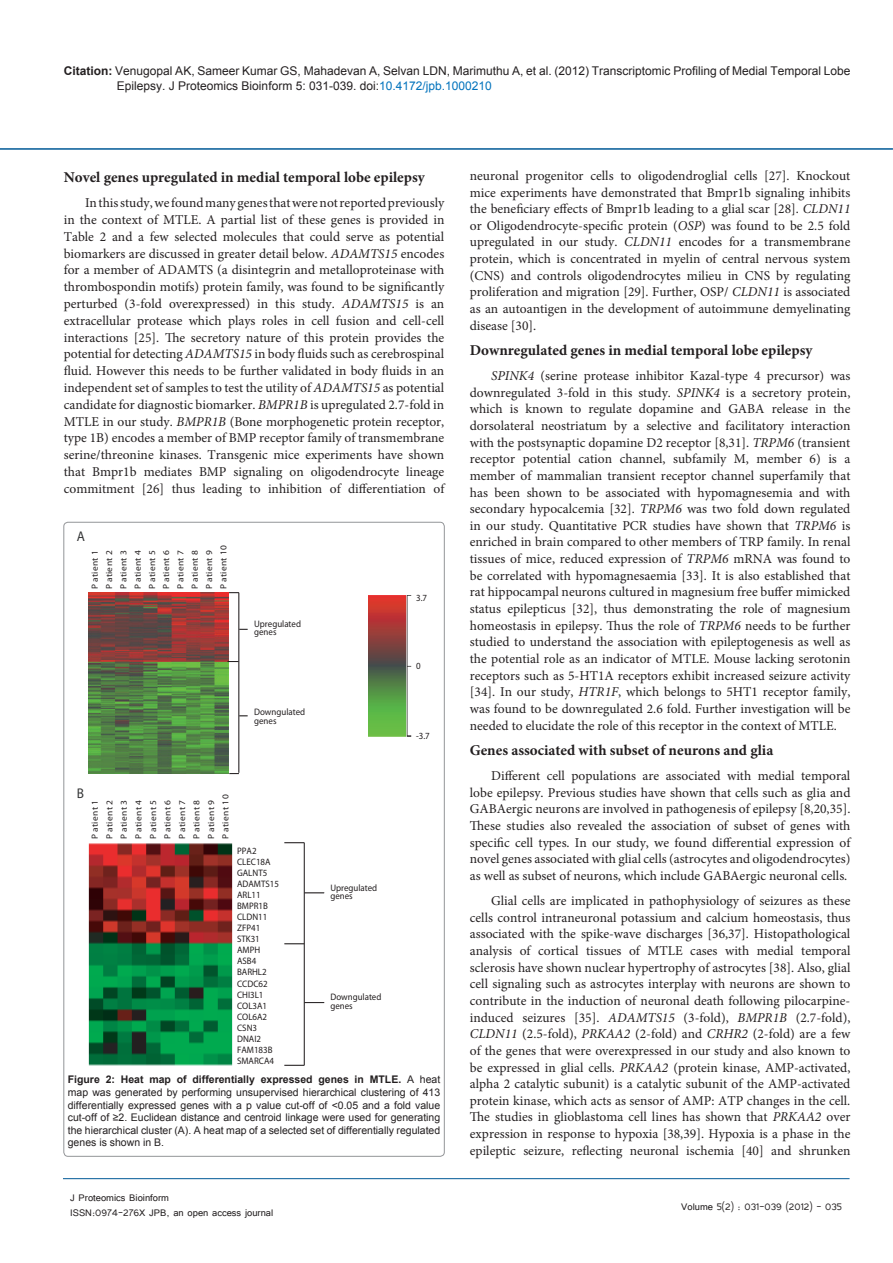
<style>
.page{position:relative;width:893px;height:1263px;background:#fff}
.page>*{position:absolute;margin:0;border:0;box-sizing:border-box;transform-origin:0 0}
.t1{font:700 15px "Minion Pro";color:#231f20}
.t2{font:700 14.1px "Helvetica";color:#343536;scale:.95 1}
.t3{font:13.5px/16.6px "Minion Pro";color:#231f20;text-align:justify}
.t4{font:12px/14.4px "Arial";color:#231f20}
.t5{font:12px/14.4px "Tunga";color:#231f20}
.t6{font:10.5px/12.6px "Arial";color:#231f20;text-align:justify}
.t7{font:700 9.45px/11.1px "Helvetica";color:#231f20;scale:.95 1}
.t8{font:700 8.85px "Helvetica";color:#231f20;scale:1.06 1}
.s1{font-weight:700}
.s2{color:#0072bc}
.s3{font-style:italic}
</style>
<div class="page">
<hr style="left:0;top:148px;width:893px;height:2px;background:#005996">
<hr style="left:63px;top:1178px;width:787px;height:1px;background:#005996">
<img style="left:88px;top:592px;width:140px;height:182px">
<hr style="left:239px;top:593px;width:1px;height:180px;background:#231f20">
<img style="left:368px;top:595px;width:44px;height:142px">
<img style="left:88px;top:843px;width:145px;height:223px">
<svg style="left:284px;top:842px;width:20px;height:1px"></svg>
<svg style="left:284px;top:943px;width:20px;height:1px"></svg>
<svg style="left:284px;top:1065px;width:20px;height:1px"></svg>
<svg style="left:305px;top:1002px;width:19px;height:1px"></svg>
<svg style="left:305px;top:892px;width:19px;height:1px"></svg>
<hr style="left:304px;top:843px;width:1px;height:222px;background:#231f20">
<p class="t4" style="left:117px;top:64px;width:735px;text-indent:-53px"><span class="s1">Citation:</span> Venugopal AK, Sameer Kumar GS, Mahadevan A, Selvan LDN, Marimuthu A, et al. (2012) Transcriptomic Profiling of Medial Temporal Lobe<br>Epilepsy. J Proteomics Bioinform 5: 031-039. doi:<span class="s2">10.4172/jpb.1000210</span></p>
<p class="t1" style="left:64px;top:167px;width:362px">Novel genes upregulated in medial temporal lobe epilepsy</p>
<p class="t3" style="left:64px;top:195px;width:382px;text-indent:21px">In this study, we found many genes that were not reported previously in the context of MTLE. A partial list of these genes is provided in Table 2 and a few selected molecules that could serve as potential biomarkers are discussed in greater detail below. <span class="s3">ADAMTS15</span> encodes for a member of ADAMTS (a disintegrin and metalloproteinase with thrombospondin motifs) protein family, was found to be significantly perturbed (3-fold overexpressed) in this study. <span class="s3">ADAMTS15</span> is an extracellular protease which plays roles in cell fusion and cell-cell interactions [25]. The secretory nature of this protein provides the potential for detecting <span class="s3">ADAMTS15</span> in body fluids such as cerebrospinal fluid. However this needs to be further validated in body fluids in an independent set of samples to test the utility of <span class="s3">ADAMTS15</span> as potential candidate for diagnostic biomarker. <span class="s3">BMPR1B</span> is upregulated 2.7-fold in MTLE in our study. <span class="s3">BMPR1B</span> (Bone morphogenetic protein receptor, type 1B) encodes a member of BMP receptor family of transmembrane serine/threonine kinases. Transgenic mice experiments have shown that Bmpr1b mediates BMP signaling on oligodendrocyte lineage commitment [26] thus leading to inhibition of differentiation of</p>
<p class="t2" style="left:77px;top:527px;width:10px">A</p>
<p class="t8" style="left:90px;top:589px;width:38px;rotate:-90deg">P nei ta t 1</p>
<p class="t8" style="left:218px;top:589px;width:43px;rotate:-90deg">P nei ta t 01</p>
<p class="t8" style="left:132px;top:589px;width:38px;rotate:-90deg">P nei ta t 4</p>
<p class="t8" style="left:161px;top:589px;width:38px;rotate:-90deg">P nei ta t 6</p>
<p class="t8" style="left:204px;top:589px;width:38px;rotate:-90deg">P nei ta t 9</p>
<p class="t8" style="left:189px;top:589px;width:38px;rotate:-90deg">P nei ta t 8</p>
<p class="t8" style="left:175px;top:589px;width:38px;rotate:-90deg">P nei ta t 7</p>
<p class="t8" style="left:104px;top:589px;width:38px;rotate:-90deg">P nei ta t 2</p>
<p class="t8" style="left:118px;top:589px;width:38px;rotate:-90deg">P nei ta t 3</p>
<p class="t8" style="left:147px;top:589px;width:38px;rotate:-90deg">P nei ta t 5</p>
<p class="t7" style="left:254px;top:619px;width:51px;line-height:8.6px">Upregulated genes</p>
<p class="t7" style="left:254px;top:707px;width:55px;line-height:9px">Downgulated genes</p>
<p class="t2" style="left:77px;top:784px;width:9px">B</p>
<p class="t8" style="left:90px;top:839px;width:38px;rotate:-90deg">P nei ta t 1</p>
<p class="t8" style="left:220px;top:839px;width:43px;rotate:-90deg">P nei ta t 01</p>
<p class="t8" style="left:133px;top:839px;width:38px;rotate:-90deg">P nei ta t 4</p>
<p class="t8" style="left:162px;top:839px;width:38px;rotate:-90deg">P nei ta t 6</p>
<p class="t8" style="left:206px;top:839px;width:38px;rotate:-90deg">P nei ta t 9</p>
<p class="t8" style="left:191px;top:839px;width:38px;rotate:-90deg">P nei ta t 8</p>
<p class="t8" style="left:177px;top:839px;width:38px;rotate:-90deg">P nei ta t 7</p>
<p class="t8" style="left:104px;top:839px;width:38px;rotate:-90deg">P nei ta t 2</p>
<p class="t8" style="left:119px;top:839px;width:38px;rotate:-90deg">P nei ta t 3</p>
<p class="t8" style="left:148px;top:839px;width:38px;rotate:-90deg">P nei ta t 5</p>
<p class="t7" style="left:237px;top:845px;width:46px">PPA2<br>CLEC18A<br>GALNT5<br>ADAMTS15</p>
<p class="t7" style="left:237px;top:889px;width:39px">ARL11<br>BMPR1B<br>CLDN11<br>ZFP41<br>STK31<br>AMPH<br>ASB4<br>BARHL2<br>CCDC62<br>CHI3L1<br>COL3A1<br>COL6A2<br>CSN3<br>DNAI2<br>FAM183B</p>
<p class="t7" style="left:330px;top:883px;width:51px;line-height:8.6px">Upregulated genes</p>
<p class="t7" style="left:330px;top:992px;width:55px;line-height:9px">Downgulated genes</p>
<p class="t7" style="left:237px;top:1055px;width:40px">SMARCA4</p>
<p class="t7" style="left:416px;top:592px;width:13px">3.7</p>
<p class="t7" style="left:416px;top:660px;width:6px">0</p>
<p class="t7" style="left:416px;top:730px;width:16px">-3.7</p>
<p class="t6" style="left:68px;top:1073px;width:374px"><span class="s1">Figure 2: Heat map of differentially expressed genes in MTLE.</span> A heat map was generated by performing unsupervised hierarchical clustering of 413 differentially expressed genes with a p value cut-off of &lt;0.05 and a fold value cut-off of ≥2. Euclidean distance and centroid linkage were used for generating the hierarchical cluster (A). A heat map of a selected set of differentially regulated genes is shown in B.</p>
<p class="t5" style="left:70px;top:1190px;width:205px">J Proteomics Bioinform<br>ISSN:0974-276X JPB, an open access journal</p>
<p class="t3" style="left:470px;top:168px;width:382px">neuronal progenitor cells to oligodendroglial cells [27]. Knockout mice experiments have demonstrated that Bmpr1b signaling inhibits the beneficiary effects of Bmpr1b leading to a glial scar [28]. <span class="s3">CLDN11 </span>or Oligodendrocyte-specific protein (<span class="s3">OSP</span>) was found to be 2.5 fold upregulated in our study. <span class="s3">CLDN11</span> encodes for a transmembrane protein, which is concentrated in myelin of central nervous system (CNS) and controls oligodendrocytes milieu in CNS by regulating proliferation and migration [29]. Further, OSP/ <span class="s3">CLDN11</span> is associated as an autoantigen in the development of autoimmune demyelinating disease [30].</p>
<p class="t1" style="left:470px;top:339px;width:344px">Downregulated genes in medial temporal lobe epilepsy</p>
<p class="t3" style="left:470px;top:367px;width:382px;text-indent:21px"><span class="s3">SPINK4</span> (serine protease inhibitor Kazal-type 4 precursor) was downregulated 3-fold in this study. <span class="s3">SPINK4</span> is a secretory protein, which is known to regulate dopamine and GABA release in the dorsolateral neostriatum by a selective and facilitatory interaction with the postsynaptic dopamine D2 receptor [8,31]. <span class="s3">TRPM6</span> (transient receptor potential cation channel, subfamily M, member 6) is a member of mammalian transient receptor channel superfamily that has been shown to be associated with hypomagnesemia and with secondary hypocalcemia [32]. <span class="s3">TRPM6</span> was two fold down regulated in our study. Quantitative PCR studies have shown that <span class="s3">TRPM6</span> is enriched in brain compared to other members of TRP family. In renal tissues of mice, reduced expression of <span class="s3">TRPM6</span> mRNA was found to be correlated with hypomagnesaemia [33]. It is also established that rat hippocampal neurons cultured in magnesium free buffer mimicked status epilepticus [32], thus demonstrating the role of magnesium homeostasis in epilepsy. Thus the role of <span class="s3">TRPM6</span> needs to be further studied to understand the association with epileptogenesis as well as the potential role as an indicator of MTLE. Mouse lacking serotonin receptors such as 5-HT1A receptors exhibit increased seizure activity [34]. In our study, <span class="s3">HTR1F</span>, which belongs to 5HT1 receptor family, was found to be downregulated 2.6 fold. Further investigation will be needed to elucidate the role of this receptor in the context of MTLE.</p>
<p class="t1" style="left:470px;top:739px;width:305px">Genes associated with subset of neurons and glia</p>
<p class="t3" style="left:470px;top:767px;width:382px;text-indent:21px">Different cell populations are associated with medial temporal lobe epilepsy. Previous studies have shown that cells such as glia and GABAergic neurons are involved in pathogenesis of epilepsy [8,20,35].<br>These studies also revealed the association of subset of genes with specific cell types. In our study, we found differential expression of novel genes associated with glial cells (astrocytes and oligodendrocytes) as well as subset of neurons, which include GABAergic neuronal cells.</p>
<p class="t3" style="left:470px;top:892px;width:382px;text-indent:21px">Glial cells are implicated in pathophysiology of seizures as these cells control intraneuronal potassium and calcium homeostasis, thus associated with the spike-wave discharges [36,37]. Histopathological analysis of cortical tissues of MTLE cases with medial temporal sclerosis have shown nuclear hypertrophy of astrocytes [38]. Also, glial cell signaling such as astrocytes interplay with neurons are shown to contribute in the induction of neuronal death following pilocarpine&shy;induced seizures [35]. <span class="s3">ADAMTS15</span> (3-fold), <span class="s3">BMPR1B</span> (2.7-fold), <span class="s3">CLDN11</span> (2.5-fold), <span class="s3">PRKAA2</span> (2-fold) and <span class="s3">CRHR2</span> (2-fold) are a few of the genes that were overexpressed in our study and also known to be expressed in glial cells. <span class="s3">PRKAA2</span> (protein kinase, AMP-activated, alpha 2 catalytic subunit) is a catalytic subunit of the AMP-activated protein kinase, which acts as sensor of AMP: ATP changes in the cell.<br>The studies in glioblastoma cell lines has shown that <span class="s3">PRKAA2</span> over expression in response to hypoxia [38,39]. Hypoxia is a phase in the epileptic seizure, reflecting neuronal ischemia [40] and shrunken</p>
<p class="t5" style="left:681px;top:1199px;width:162px">Volume 5(2) : 031-039 (2012) - 035</p>
</div>
